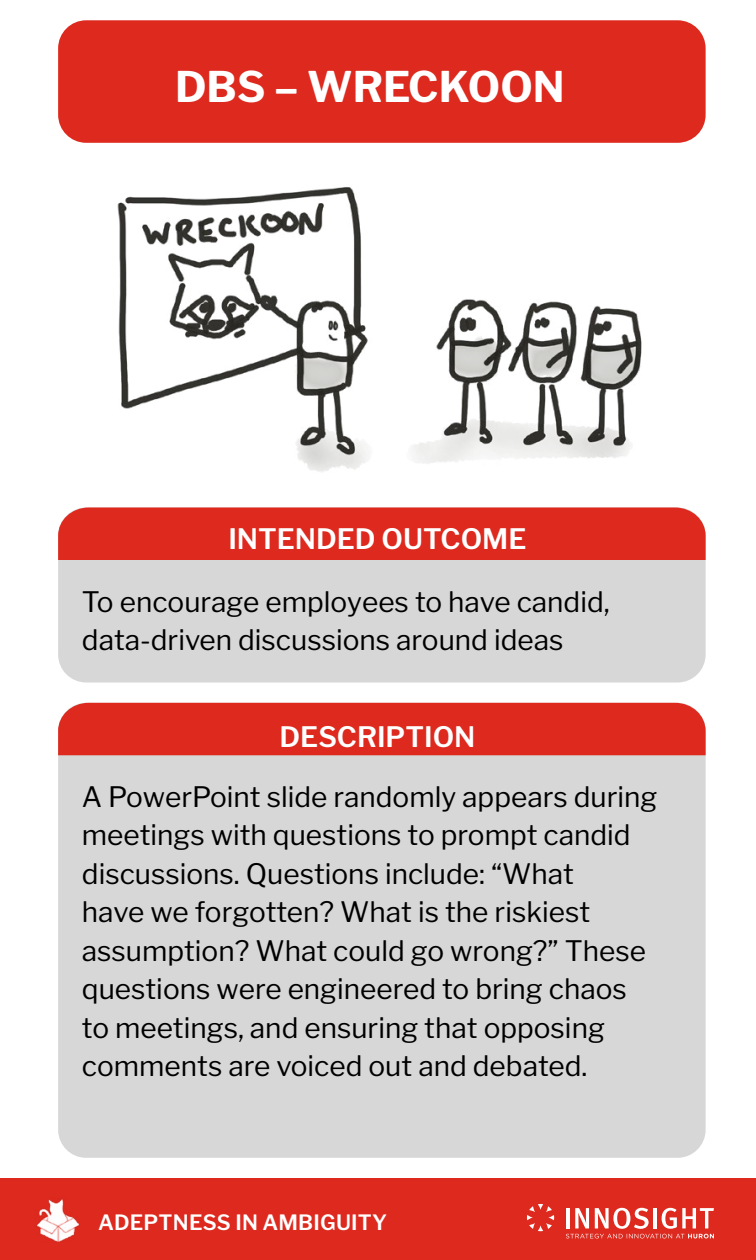
<style>
.page{position:relative;width:756px;height:1260px;background:#fff}
.page>*{position:absolute;margin:0;border:0;box-sizing:border-box;transform-origin:0 0}
.t1{font:700 42px "Libre Franklin";color:#fff}
.t2{font:28px/38.5px "Libre Franklin";color:#000}
.t3{font:600 28px "Libre Franklin";color:#fff}
.t4{font:600 21px "Libre Franklin";letter-spacing:.01em;color:#fff}
</style>
<div class="page">
<div style="left:0;top:1179px;width:756px;height:81px;background:#dd291e"></div>
<img style="left:36px;top:1199px;width:44px;height:43px">
<svg style="left:527px;top:1204px;width:27px;height:27px"></svg>
<svg style="left:566px;top:1208px;width:148px;height:30px"></svg>
<div style="left:58px;top:20px;width:648px;height:123px;background:#dd291e;border-radius:28px"></div>
<div style="left:58px;top:703px;width:648px;height:455px;background:#d7d7d7;border-radius:28px"></div>
<div style="left:58px;top:703px;width:648px;height:52px;background:#dd291e"></div>
<div style="left:58px;top:508px;width:648px;height:174px;background:#d7d7d7;border-radius:28px"></div>
<div style="left:58px;top:508px;width:648px;height:52px;background:#dd291e"></div>
<img style="left:117px;top:187px;width:525px;height:285px">
<h1 class="t1" style="left:175px;top:61px;width:391px">DBS – WRECKOON</h1>
<p class="t3" style="left:228px;top:522px;width:300px">INTENDED OUTCOME</p>
<p class="t2" style="left:82px;top:582px;width:529px">To encourage employees to have candid, data-driven discussions around ideas</p>
<p class="t3" style="left:280px;top:720px;width:197px">DESCRIPTION</p>
<p class="t2" style="left:82px;top:777px;width:577px">A PowerPoint slide randomly appears during meetings with questions to prompt candid discussions. Questions include: “What<br>have we forgotten? What is the riskiest assumption? What could go wrong?” These questions were engineered to bring chaos to meetings, and ensuring that opposing comments are voiced out and debated.</p>
<p class="t4" style="left:98px;top:1209px;width:291px">ADEPTNESS IN AMBIGUITY</p>
</div>
